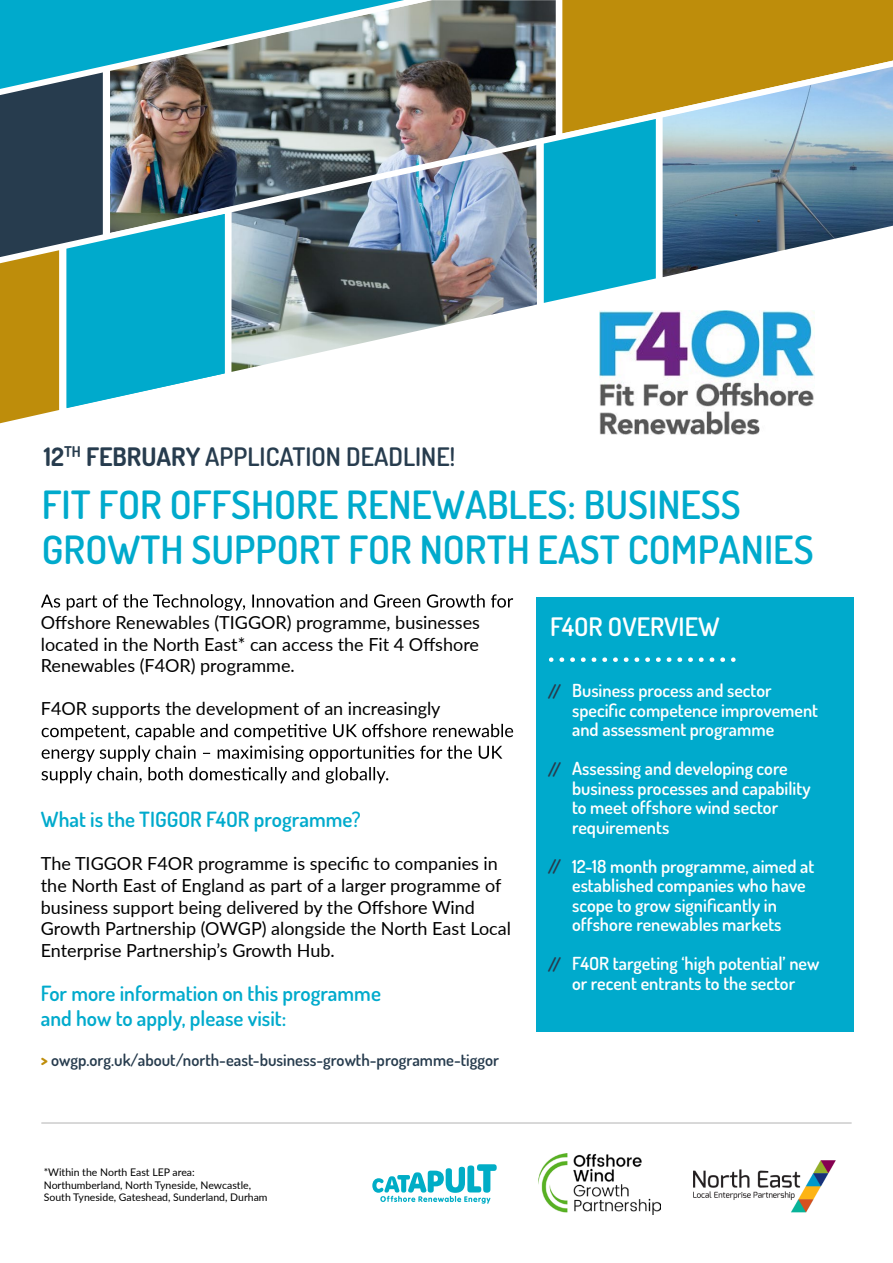
<style>
.page{position:relative;width:893px;height:1263px;background:#fff}
.page>*{position:absolute;margin:0;border:0;box-sizing:border-box;transform-origin:0 0}
.t1{font:600 39px/45px "Dosis";color:#0ac}
.t2{font:600 25.5px "Dosis";color:#273c4e}
.t3{font:600 25.5px "Dosis";color:#fff}
.t4{font:600 21px/25.2px "Dosis";color:#0ac}
.t5{font:18px/21.6px "Lato";color:#000;text-align:justify}
.t6{font:600 18px/19.5px "Dosis";color:#fff}
.t7{font:700 18px "Dosis";color:#273c4e}
.t8{font:600 16.5px "Dosis";color:#273c4e}
.t9{font:10.5px/12.6px "Lato";color:#000}
.s1{font-weight:700}
.s2{font-weight:800;color:#be8d0b}
</style>
<div class="page">
<svg style="left:372px;top:1164px;width:125px;height:40px"></svg>
<svg style="left:556px;top:271px;width:134px;height:30px"></svg>
<svg style="left:0;top:271px;width:225px;height:152px"></svg>
<img style="left:110px;top:271px;width:446px;height:101px">
<img style="left:0;top:102px;width:893px;height:169px">
<img style="left:0;top:0;width:893px;height:102px">
<img style="left:693px;top:1160px;width:143px;height:53px">
<img style="left:538px;top:1153px;width:122px;height:61px">
<img style="left:600px;top:311px;width:215px;height:124px">
<svg style="left:41px;top:594px;width:472px;height:17px"></svg>
<svg style="left:41px;top:724px;width:472px;height:59px"></svg>
<div style="left:536px;top:597px;width:318px;height:435px;background:#0ac"></div>
<hr style="left:41px;top:1122px;width:811px;height:2px;background:#ccc">
<svg style="left:562px;top:657px;width:172px;height:5px"></svg>
<h2 class="t2" style="left:44px;top:440px;width:413px"><span class="s1">12</span><sup>TH</sup> <span class="s1">FEBRUARY</span> APPLICATION DEADLINE!</h2>
<h1 class="t1" style="left:42px;top:481px;width:773px">FIT FOR OFFSHORE RENEWABLES: BUSINESS<br>GROWTH SUPPORT FOR NORTH EAST COMPANIES</h1>
<p class="t5" style="left:41px;top:611px;width:441px">Offshore Renewables (TIGGOR) programme, businesses located in the North East* can access the Fit 4 Offshore Renewables (F4OR) programme.</p>
<p class="t5" style="left:41px;top:697px;width:401px">F4OR supports the development of an increasingly</p>
<p class="t4" style="left:41px;top:806px;width:321px">What is the TIGGOR F4OR programme?</p>
<p class="t5" style="left:41px;top:852px;width:472px;text-align:left">The TIGGOR F4OR programme is specific to companies in the North East of England as part of a larger programme of business support being delivered by the Offshore Wind Growth Partnership (OWGP) alongside the North East Local Enterprise Partnership’s Growth Hub.</p>
<p class="t4" style="left:41px;top:980px;width:342px">For more information on this programme and how to apply, please visit:</p>
<p class="t8" style="left:41px;top:1049px;width:460px"><span class="s2">&gt;</span> owgp.org.uk/about/north-east-business-growth-programme-tiggor</p>
<h2 class="t3" style="left:550px;top:610px;width:171px">F4OR OVERVIEW</h2>
<p class="t7" style="left:548px;top:679px;width:15px">//</p>
<p class="t7" style="left:548px;top:757px;width:15px">//</p>
<p class="t7" style="left:548px;top:855px;width:15px">//</p>
<p class="t7" style="left:548px;top:952px;width:15px">//</p>
<p class="t6" style="left:572px;top:680px;width:248px">Business process and sector specific competence improvement and assessment programme</p>
<p class="t6" style="left:572px;top:758px;width:240px">Assessing and developing core business processes and capability to meet offshore wind sector requirements</p>
<p class="t6" style="left:572px;top:856px;width:244px">12-18 month programme, aimed at established companies who have scope to grow significantly in offshore renewables markets</p>
<p class="t6" style="left:572px;top:953px;width:249px">F4OR targeting ‘high potential’ new or recent entrants to the sector</p>
<p class="t9" style="left:44px;top:1165px;width:225px">*Within the North East LEP area:<br>Northumberland, North Tyneside, Newcastle,<br>South Tyneside, Gateshead, Sunderland, Durham</p>
</div>
